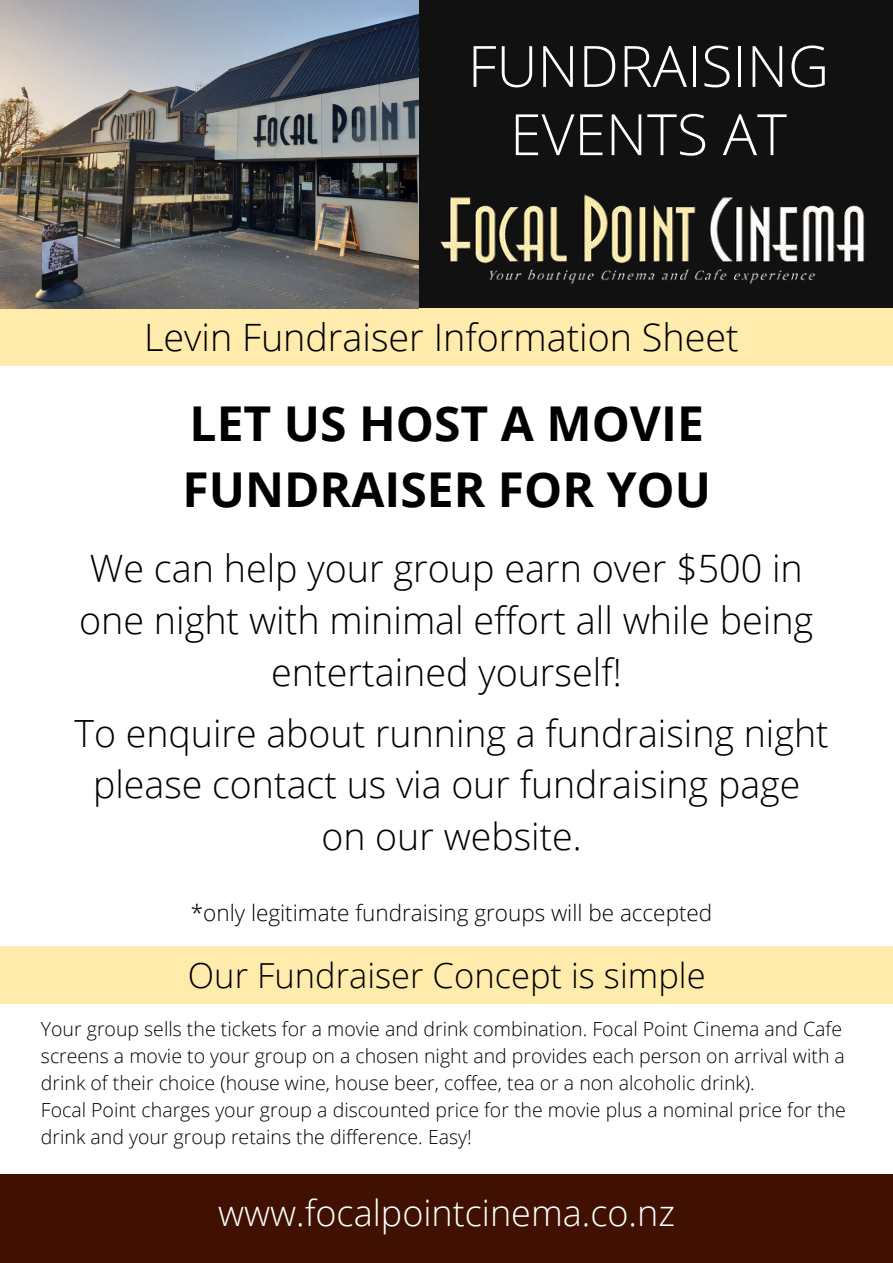
<style>
.page{position:relative;width:893px;height:1263px;background:#fff}
.page>*{position:absolute;margin:0;border:0;box-sizing:border-box;transform-origin:0 0}
.t1{font:300 57px/68.2px "Open Sans";color:#fff;text-align:center}
.t2{font:700 48px/66px "Open Sans";color:#000}
.t3{font:300 37.72px/51.9px "Open Sans";color:#000;text-align:center}
.t4{font:300 37.5px/51.9px "Open Sans";color:#000;text-align:center}
.t5{font:300 36px "Open Sans";color:#fff}
.t6{font:300 34.5px "Open Sans";color:#000}
.t7{font:300 22.5px "Open Sans";color:#000}
.t8{font:300 19.5px/27px "Open Sans";color:#000}
</style>
<div class="page">
<div style="left:0;top:0;width:893px;height:314px;background:#121111"></div>
<div style="left:0;top:309px;width:893px;height:57px;background:#ffebac"></div>
<div style="left:0;top:1174px;width:893px;height:89px;background:#401101"></div>
<div style="left:0;top:946px;width:893px;height:57px;background:#ffebac"></div>
<img style="left:418px;top:177px;width:447px;height:125px">
<img style="left:0;top:0;width:418px;height:309px">
<h1 class="t1" style="left:468px;top:31px;width:363px">FUNDRAISING<br>EVENTS AT</h1>
<h3 class="t3" style="left:144px;top:310px;width:596px">Levin Fundraiser Information Sheet</h3>
<h2 class="t2" style="left:182px;top:389px;width:530px">LET US HOST A MOVIE<br>FUNDRAISER FOR YOU</h2>
<h3 class="t3" style="left:79px;top:542px;width:735px">We can help your group earn over $500 in one night with minimal effort all while being entertained yourself!</h3>
<h3 class="t4" style="left:74px;top:706px;width:755px">To enquire about running a fundraising night please contact us via our fundraising page on our website.</h3>
<p class="t7" style="left:191px;top:897px;width:523px">*only legitimate fundraising groups will be accepted</p>
<h3 class="t6" style="left:188px;top:951px;width:519px">Our Fundraiser Concept is simple</h3>
<p class="t8" style="left:41px;top:1015px;width:806px">Your group sells the tickets for a movie and drink combination. Focal Point Cinema and Cafe screens a movie to your group on a chosen night and provides each person on arrival with a drink of their choice (house wine, house beer, coffee, tea or a non alcoholic drink).<br>Focal Point charges your group a discounted price for the movie plus a nominal price for the drink and your group retains the difference. Easy!</p>
<h3 class="t5" style="left:218px;top:1187px;width:458px">www.focalpointcinema.co.nz</h3>
</div>
